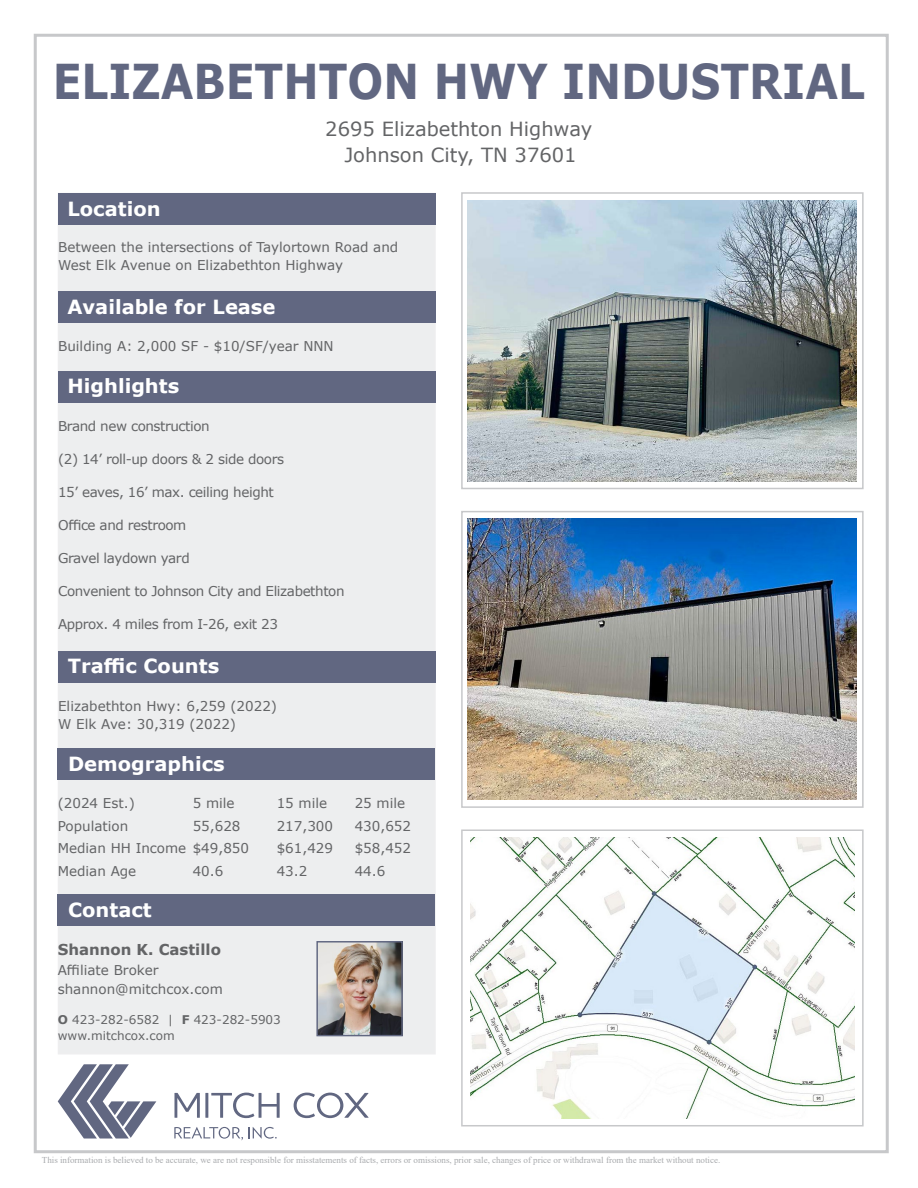
<style>
.page{position:relative;width:918px;height:1188px;background:#fff}
.page>*{position:absolute;margin:0;border:0;box-sizing:border-box;transform-origin:0 0}
.t1{font:700 48px "Verdana";color:#616781;scale:.88 1}
.t2{font:700 19.5px "Verdana";color:#fff}
.t3{font:19.5px "Verdana";color:#636466}
.t4{font:700 15px "Verdana";color:#636466}
.t5{font:13.5px/18px "Verdana";color:#636466}
.t6{font:13.5px "Verdana";letter-spacing:-.03em;color:#636466}
.t7{font:12px/16.5px "Verdana";color:#636466}
.t8{font:9px "Times New Roman";color:#a9abae}
.s1{font-weight:700}
</style>
<div class="page">
<div style="left:34px;top:34px;width:855px;height:1119px;background:#fff;border:3px solid #c7c8ca"></div>
<div style="left:58px;top:193px;width:378px;height:861px;background:#edeeef"></div>
<div style="left:58px;top:193px;width:377px;height:31px;background:#616781"></div>
<div style="left:58px;top:371px;width:377px;height:32px;background:#616781"></div>
<div style="left:58px;top:749px;width:377px;height:31px;background:#616781"></div>
<div style="left:58px;top:291px;width:377px;height:31px;background:#616781"></div>
<div style="left:58px;top:895px;width:377px;height:31px;background:#616781"></div>
<svg style="left:58px;top:1064px;width:98px;height:75px"></svg>
<svg style="left:174px;top:1093px;width:26px;height:25px"></svg>
<hr style="left:205px;top:1093px;width:3px;height:25px;background:#616781">
<svg style="left:211px;top:1093px;width:69px;height:25px"></svg>
<svg style="left:294px;top:1093px;width:75px;height:25px"></svg>
<svg style="left:174px;top:1127px;width:69px;height:13px"></svg>
<svg style="left:249px;top:1127px;width:28px;height:12px"></svg>
<div style="left:58px;top:651px;width:378px;height:31px;background:#616781"></div>
<div style="left:461px;top:192px;width:403px;height:297px;border:2px solid #c7c8ca"></div>
<img style="left:468px;top:200px;width:389px;height:281px">
<div style="left:461px;top:511px;width:403px;height:297px;border:2px solid #c7c8ca"></div>
<img style="left:468px;top:519px;width:389px;height:281px">
<div style="left:461px;top:829px;width:403px;height:297px;border:2px solid #c7c8ca"></div>
<img style="left:471px;top:838px;width:383px;height:280px">
<img style="left:318px;top:943px;width:83px;height:91px">
<div style="left:316px;top:941px;width:87px;height:95px;border:1px solid #616781"></div>
<h1 class="t1" style="left:53px;top:47px;width:925px">ELIZABETHTON HWY INDUSTRIAL</h1>
<h2 class="t3" style="left:325px;top:116px;width:269px">2695 Elizabethton Highway</h2>
<h2 class="t2" style="left:68px;top:195px;width:95px">Location</h2>
<h2 class="t3" style="left:344px;top:142px;width:234px">Johnson City, TN 37601</h2>
<p class="t5" style="left:58px;top:238px;width:342px">Between the intersections of Taylortown Road and<br>West Elk Avenue on Elizabethton Highway</p>
<h2 class="t2" style="left:68px;top:293px;width:210px">Available for Lease</h2>
<p class="t5" style="left:58px;top:337px;width:277px">Building A: 2,000 SF - $10/SF/year NNN</p>
<h2 class="t2" style="left:68px;top:372px;width:113px">Highlights</h2>
<p class="t6" style="left:58px;top:416px;width:153px">Brand new construction</p>
<p class="t6" style="left:58px;top:449px;width:227px">(2) 14’ roll-up doors &amp; 2 side doors</p>
<p class="t6" style="left:58px;top:482px;width:217px">15’ eaves, 16’ max. ceiling height</p>
<p class="t6" style="left:58px;top:515px;width:130px">Office and restroom</p>
<p class="t6" style="left:58px;top:548px;width:133px">Gravel laydown yard</p>
<p class="t6" style="left:58px;top:581px;width:288px">Convenient to Johnson City and Elizabethton</p>
<p class="t6" style="left:58px;top:614px;width:221px">Approx. 4 miles from I-26, exit 23</p>
<h2 class="t2" style="left:68px;top:652px;width:153px">Traffic Counts</h2>
<p class="t5" style="left:58px;top:696px;width:220px">Elizabethton Hwy: 6,259 (2022)<br>W Elk Ave: 30,319 (2022)</p>
<h2 class="t2" style="left:68px;top:750px;width:158px">Demographics</h2>
<p class="t5" style="left:58px;top:794px;width:79px">(2024 Est.)</p>
<p class="t5" style="left:193px;top:794px;width:43px">5 mile</p>
<p class="t5" style="left:277px;top:794px;width:52px">15 mile</p>
<p class="t5" style="left:355px;top:794px;width:52px">25 mile</p>
<p class="t5" style="left:58px;top:817px;width:72px">Population</p>
<p class="t5" style="left:193px;top:817px;width:49px">55,628</p>
<p class="t5" style="left:277px;top:817px;width:58px">217,300</p>
<p class="t5" style="left:355px;top:817px;width:58px">430,652</p>
<p class="t5" style="left:58px;top:839px;width:193px">Median HH Income $49,850</p>
<p class="t5" style="left:277px;top:839px;width:58px">$61,429</p>
<p class="t5" style="left:355px;top:839px;width:58px">$58,452</p>
<p class="t5" style="left:58px;top:862px;width:80px">Median Age</p>
<p class="t5" style="left:193px;top:862px;width:32px">40.6</p>
<p class="t5" style="left:277px;top:862px;width:32px">43.2</p>
<p class="t5" style="left:355px;top:862px;width:32px">44.6</p>
<h2 class="t2" style="left:68px;top:896px;width:85px">Contact</h2>
<p class="t4" style="left:58px;top:939px;width:165px">Shannon K. Castillo</p>
<p class="t5" style="left:58px;top:960px;width:167px;line-height:19.5px">Affiliate Broker shannon@mitchcox.com</p>
<p class="t7" style="left:58px;top:1011px;width:225px"><span class="s1">O</span> 423-282-6582 | <span class="s1">F</span> 423-282-5903 www.mitchcox.com</p>
<p class="t8" style="left:42px;top:1153px;width:680px">This information is believed to be accurate, we are not responsible for misstatements of facts, errors or omissions, prior sale, changes of price or withdrawal from the market without notice.</p>
</div>
